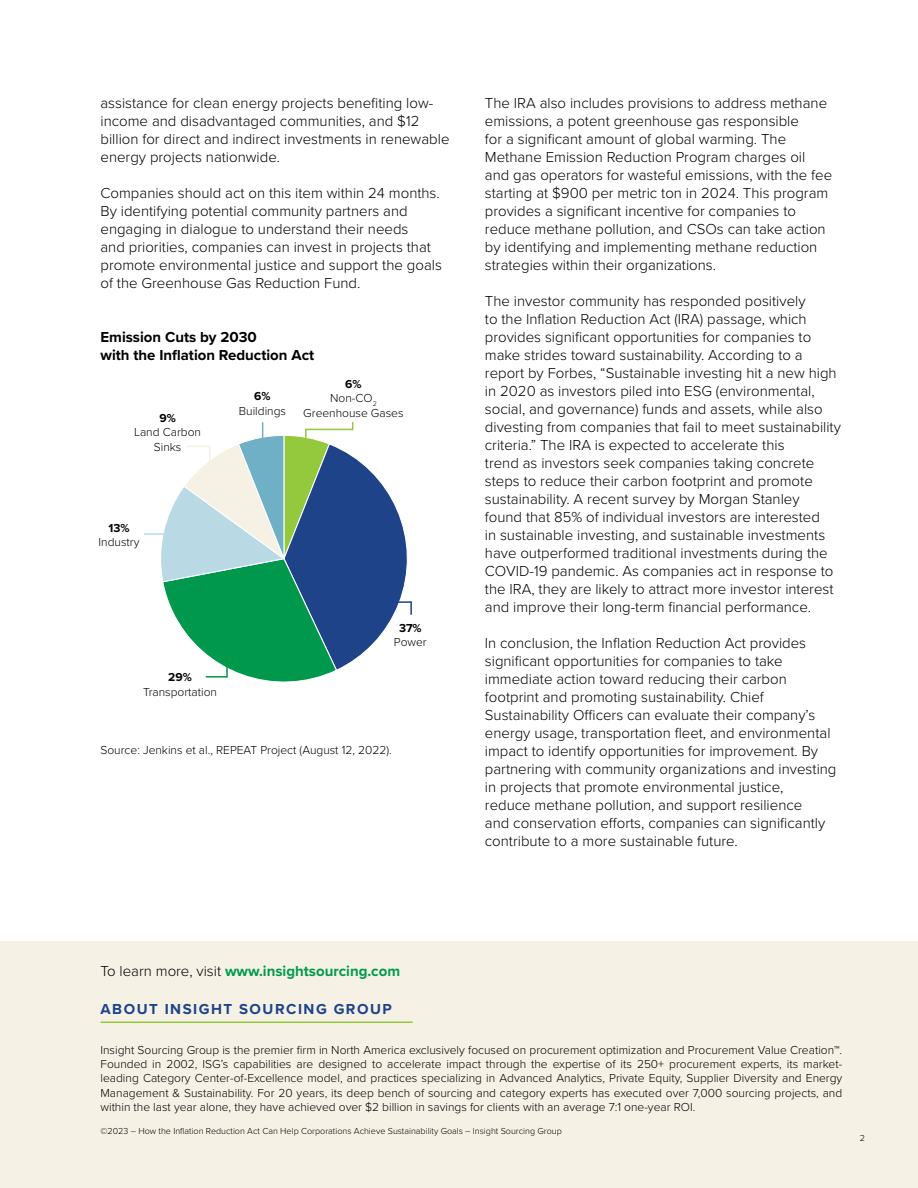
<style>
.page{position:relative;width:918px;height:1188px;background:#fff}
.page>*{position:absolute;margin:0;border:0;box-sizing:border-box;transform-origin:0 0}
.t1{font:300 15px/18px "Proxima Nova";color:#000}
.t2{font:700 15px/18px "Proxima Nova";color:#000}
.t3{font:700 15px "Proxima Nova";color:#00994c}
.t4{font:700 15px "Proxima Nova";letter-spacing:.1em;color:#1d4389}
.t5{font:300 12px/14.4px "Proxima Nova";color:#000;text-align:justify}
.t6{font:700 12px "Proxima Nova";color:#000}
.t7{font:300 9px "Proxima Nova";color:#000}
.s1{font-weight:300;color:#000}
</style>
<div class="page">
<div style="left:0;top:942px;width:918px;height:246px;background:#f5f2e5"></div>
<hr style="left:100px;top:1021px;width:313px;height:2px;background:#94c83c">
<hr style="left:144px;top:533px;width:24px;height:2px;background:#b9d9e4">
<svg style="left:156px;top:422px;width:256px;height:260px"></svg>
<p class="t1" style="left:100px;top:93px;width:351px">assistance for clean energy projects benefiting low&shy;income and disadvantaged communities, and $12 billion for direct and indirect investments in renewable energy projects nationwide.</p>
<p class="t1" style="left:100px;top:183px;width:343px">Companies should act on this item within 24 months.<br>By identifying potential community partners and engaging in dialogue to understand their needs<br>and priorities, companies can invest in projects that promote environmental justice and support the goals of the Greenhouse Gas Reduction Fund.</p>
<p class="t2" style="left:100px;top:328px;width:215px">Emission Cuts by 2030<br>with the Inflation Reduction Act</p>
<p class="t6" style="left:159px;top:409px;width:18px">9%</p>
<p class="t5" style="left:134px;top:425px;width:68px">Land Carbon</p>
<p class="t5" style="left:154px;top:439px;width:29px">Sinks</p>
<p class="t6" style="left:109px;top:519px;width:23px">13%</p>
<p class="t5" style="left:99px;top:534px;width:42px">Industry</p>
<p class="t6" style="left:254px;top:388px;width:18px">6%</p>
<p class="t5" style="left:239px;top:403px;width:49px">Buildings</p>
<p class="t6" style="left:345px;top:375px;width:18px">6%</p>
<p class="t5" style="left:330px;top:390px;width:48px">Non-CO<sub>2</sub></p>
<p class="t5" style="left:303px;top:405px;width:102px">Greenhouse Gases</p>
<p class="t6" style="left:168px;top:668px;width:25px">29%</p>
<p class="t5" style="left:143px;top:684px;width:75px">Transportation</p>
<p class="t6" style="left:399px;top:619px;width:24px">37%</p>
<p class="t5" style="left:394px;top:634px;width:34px">Power</p>
<p class="t5" style="left:100px;top:742px;width:293px">Source: Jenkins et al., REPEAT Project (August 12, 2022).</p>
<p class="t1" style="left:485px;top:93px;width:349px">The IRA also includes provisions to address methane emissions, a potent greenhouse gas responsible<br>for a significant amount of global warming. The Methane Emission Reduction Program charges oil and gas operators for wasteful emissions, with the fee starting at $900 per metric ton in 2024. This program provides a significant incentive for companies to reduce methane pollution, and CSOs can take action by identifying and implementing methane reduction strategies within their organizations.</p>
<p class="t1" style="left:485px;top:291px;width:358px">The investor community has responded positively<br>to the Inflation Reduction Act (IRA) passage, which provides significant opportunities for companies to make strides toward sustainability. According to a report by Forbes, “Sustainable investing hit a new high in 2020 as investors piled into ESG (environmental, social, and governance) funds and assets, while also divesting from companies that fail to meet sustainability criteria.” The IRA is expected to accelerate this<br>trend as investors seek companies taking concrete steps to reduce their carbon footprint and promote sustainability. A recent survey by Morgan Stanley<br>found that 85% of individual investors are interested<br>in sustainable investing, and sustainable investments have outperformed traditional investments during the COVID-19 pandemic. As companies act in response to the IRA, they are likely to attract more investor interest and improve their long-term financial performance.</p>
<p class="t1" style="left:485px;top:633px;width:353px">In conclusion, the Inflation Reduction Act provides significant opportunities for companies to take immediate action toward reducing their carbon footprint and promoting sustainability. Chief Sustainability Officers can evaluate their company’s energy usage, transportation fleet, and environmental impact to identify opportunities for improvement. By partnering with community organizations and investing in projects that promote environmental justice,<br>reduce methane pollution, and support resilience<br>and conservation efforts, companies can significantly contribute to a more sustainable future.</p>
<p class="t3" style="left:100px;top:959px;width:301px"><span class="s1">To learn more, visit</span> www.insightsourcing.com</p>
<p class="t4" style="left:100px;top:997px;width:293px">ABOUT INSIGHT SOURCING GROUP</p>
<p class="t5" style="left:100px;top:1042px;width:743px">Insight Sourcing Group is the premier firm in North America exclusively focused on procurement optimization and Procurement Value Creation™.<br>Founded in 2002, ISG’s capabilities are designed to accelerate impact through the expertise of its 250+ procurement experts, its market&shy;leading Category Center-of-Excellence model, and practices specializing in Advanced Analytics, Private Equity, Supplier Diversity and Energy Management &amp; Sustainability. For 20 years, its deep bench of sourcing and category experts has executed over 7,000 sourcing projects, and within the last year alone, they have achieved over $2 billion in savings for clients with an average 7:1 one-year ROI.</p>
<p class="t7" style="left:100px;top:1124px;width:463px">©2023 – How the Inflation Reduction Act Can Help Corporations Achieve Sustainability Goals – Insight Sourcing Group</p>
<p class="t7" style="left:860px;top:1132px;width:7px">2</p>
</div>
